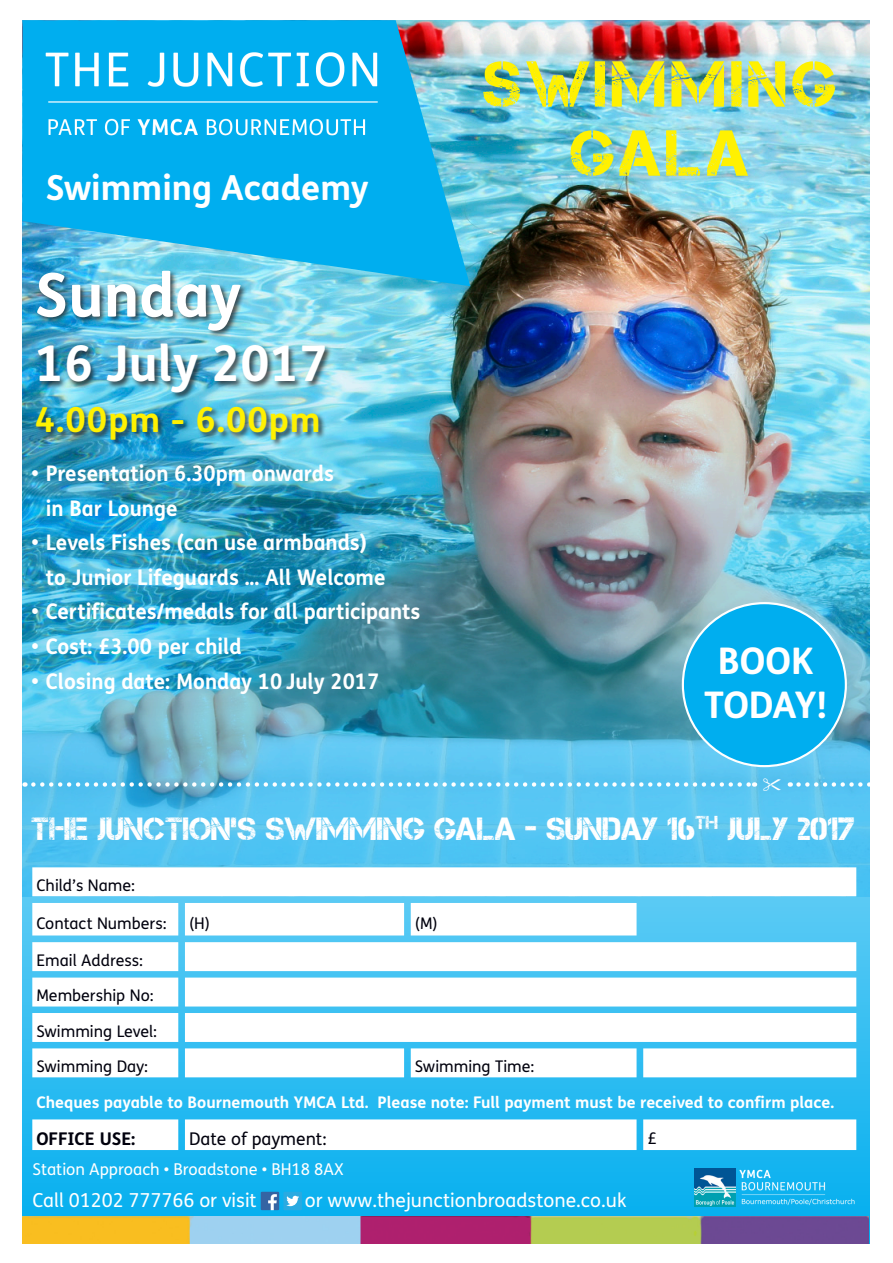
<style>
.page{position:relative;width:893px;height:1263px;background:#fff}
.page>*{position:absolute;margin:0;border:0;box-sizing:border-box;transform-origin:0 0}
.t1{font:64.8px "Captureit";letter-spacing:.07em;color:#fff101}
.t2{font:700 60.45px "FS Me";color:#fff}
.t3{font:700 49.35px "FS Me";color:#fff}
.t4{font:700 36.75px "FS Me";color:#fff}
.t5{font:700 34.5px "FS Me";color:#fff}
.t6{font:700 34.5px "FS Me";letter-spacing:.03em;color:#fff101}
.t7{font:32.1px "Captureit";color:#fff}
.t8{font:700 21.6px "FS Me";color:#fff;scale:.96 1}
.t9{font:19.35px "FS Me";color:#fff}
.t10{font:17.55px "FS Me";color:#00000d}
.t11{font:700 17.55px "FS Me";color:#00000d}
.t12{font:16.35px "FS Me";color:#fff}
.t13{font:16.05px "FS Me";color:#00000d}
.t14{font:700 16.05px "FS Me";color:#fff}
</style>
<div class="page">
<img style="left:470px;top:20px;width:399px;height:257px">
<img style="left:22px;top:277px;width:847px;height:939px">
<img style="left:22px;top:20px;width:448px;height:266px">
<img style="left:46px;top:46px;width:337px;height:96px">
<img style="left:721px;top:1158px;width:144px;height:58px">
<img style="left:695px;top:1168px;width:41px;height:38px">
<img style="left:22px;top:1216px;width:847px;height:27px">
<svg style="left:283px;top:1192px;width:19px;height:18px"></svg>
<img style="left:261px;top:1192px;width:18px;height:18px">
<svg style="left:32px;top:867px;width:824px;height:283px"></svg>
<svg style="left:798px;top:782px;width:72px;height:5px"></svg>
<svg style="left:33px;top:782px;width:722px;height:5px"></svg>
<div style="left:34px;top:269px;width:299px;height:178px;background:#231f20;opacity:.75"></div>
<div style="left:683px;top:603px;width:163px;height:163px;background:#00aeef;border-radius:50%"></div>
<svg style="left:763px;top:778px;width:18px;height:13px"></svg>
<p class="t5" style="left:46px;top:161px;width:325px">Swimming Academy</p>
<p class="t2" style="left:35px;top:248px;width:208px">Sunday</p>
<p class="t3" style="left:35px;top:326px;width:294px">16 July 2017</p>
<p class="t6" style="left:35px;top:393px;width:287px">4.00pm - 6.00pm</p>
<p class="t8" style="left:31px;top:457px;width:317px">• Presentation 6.30pm onwards</p>
<p class="t8" style="left:46px;top:491px;width:139px">in Bar Lounge</p>
<p class="t8" style="left:31px;top:526px;width:351px">• Levels Fishes (can use armbands)</p>
<p class="t8" style="left:46px;top:561px;width:355px">to Junior Lifeguards ... All Welcome</p>
<p class="t8" style="left:31px;top:595px;width:407px">• Certificates/medals for all participants</p>
<p class="t8" style="left:31px;top:630px;width:220px">• Cost: £3.00 per child</p>
<p class="t8" style="left:31px;top:664px;width:364px">• Closing date: Monday 10 July 2017</p>
<p class="t1" style="left:483px;top:48px;width:355px">SWIMMING</p>
<p class="t1" style="left:571px;top:117px;width:180px">GALA</p>
<p class="t4" style="left:718px;top:632px;width:98px">BOOK</p>
<p class="t4" style="left:704px;top:676px;width:125px">TODAY!</p>
<p class="t7" style="left:31px;top:811px;width:825px">THE JUNCTION’S SWIMMING GALA - SUNDAY 16<sup>TH</sup> JULY 2017</p>
<p class="t13" style="left:36px;top:874px;width:100px">Child’s Name:</p>
<p class="t13" style="left:36px;top:912px;width:132px">Contact Numbers:</p>
<p class="t13" style="left:189px;top:912px;width:23px">(H)</p>
<p class="t13" style="left:415px;top:912px;width:24px">(M)</p>
<p class="t13" style="left:36px;top:949px;width:108px">Email Address:</p>
<p class="t13" style="left:36px;top:985px;width:119px">Membership No:</p>
<p class="t13" style="left:36px;top:1020px;width:122px">Swimming Level:</p>
<p class="t13" style="left:36px;top:1055px;width:113px">Swimming Day:</p>
<p class="t13" style="left:415px;top:1055px;width:121px">Swimming Time:</p>
<p class="t14" style="left:36px;top:1089px;width:799px">Cheques payable to Bournemouth YMCA Ltd. Please note: Full payment must be received to confirm place.</p>
<p class="t11" style="left:36px;top:1125px;width:101px">OFFICE USE:</p>
<p class="t10" style="left:189px;top:1126px;width:139px">Date of payment:</p>
<p class="t13" style="left:647px;top:1127px;width:11px">£</p>
<p class="t12" style="left:33px;top:1158px;width:312px">Station Approach • Broadstone • BH18 8AX</p>
<p class="t9" style="left:33px;top:1186px;width:226px">Call 01202 777766 or visit</p>
<p class="t9" style="left:305px;top:1186px;width:323px">or www.thejunctionbroadstone.co.uk</p>
</div>
